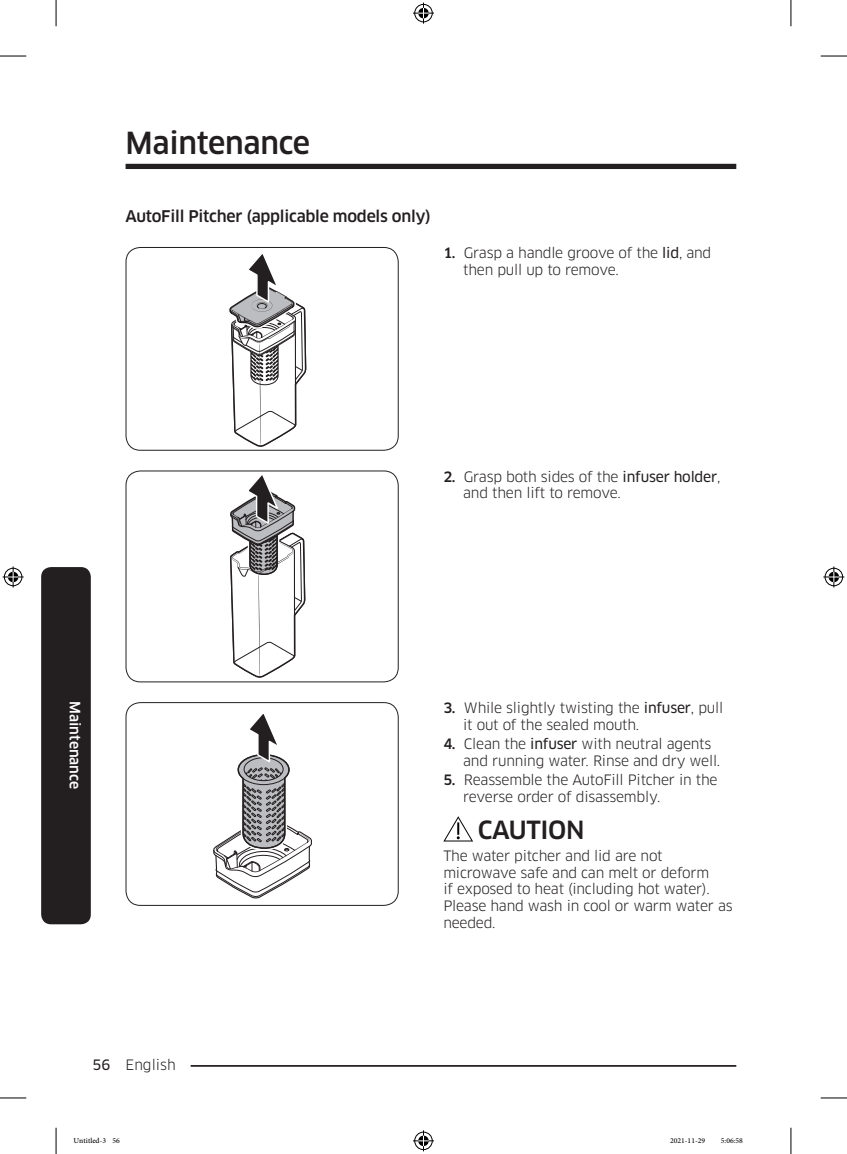
<style>
.page{position:relative;width:847px;height:1154px;background:#fff}
.page>*{position:absolute;margin:0;border:0;box-sizing:border-box;transform-origin:0 0}
.t1{font:500 29.75px "Samsung Clan Pro";letter-spacing:-.01em;color:#231f20}
.DL_DT_Icon__USPL{font:500 24.5px "Samsung Clan Pro";letter-spacing:-.015em;color:#231f20}
.t2{font:500 15.75px "Samsung Clan Pro";letter-spacing:-.015em;color:#231f20}
.t3{font:14px/16.8px "Samsung Clan Pro";letter-spacing:-.015em;color:#231f20}
.Sidebar{font:500 14px "Samsung Clan Pro";color:#fff}
.t4{font:10.5px "Adobe Arabic";color:#000}
.s1{font-weight:500}
.s2{font-family:"Samsung Clan Pro News"}
</style>
<div class="page">
<div style="left:125px;top:164px;width:611px;height:5px;background:#231f20"></div>
<hr style="left:125px;top:1065px;width:611px;height:2px;background:#231f20">
<div style="left:111px;top:1055px;width:79px;height:17px;background:#fff"></div>
<div style="left:41px;top:567px;width:50px;height:357px;background:#231f20;border-radius:10px"></div>
<svg style="left:229px;top:254px;width:78px;height:193px"></svg>
<div style="left:125px;top:247px;width:273px;height:204px;border:1px solid #231f20;border-radius:14px"></div>
<svg style="left:230px;top:475px;width:76px;height:203px"></svg>
<div style="left:125px;top:470px;width:273px;height:212px;border:1px solid #231f20;border-radius:14px"></div>
<svg style="left:213px;top:714px;width:99px;height:185px"></svg>
<div style="left:125px;top:702px;width:273px;height:204px;border:1px solid #231f20;border-radius:14px"></div>
<svg style="left:443px;top:816px;width:30px;height:25px"></svg>
<svg style="left:0;top:56px;width:26px;height:1px"></svg>
<svg style="left:820px;top:56px;width:26px;height:1px"></svg>
<svg style="left:0;top:1097px;width:26px;height:1px"></svg>
<svg style="left:820px;top:1097px;width:26px;height:1px"></svg>
<svg style="left:56px;top:0;width:1px;height:26px"></svg>
<svg style="left:56px;top:1128px;width:1px;height:26px"></svg>
<svg style="left:790px;top:0;width:1px;height:26px"></svg>
<svg style="left:790px;top:1128px;width:1px;height:26px"></svg>
<svg style="left:413px;top:3px;width:21px;height:21px"></svg>
<svg style="left:413px;top:1130px;width:21px;height:21px"></svg>
<svg style="left:3px;top:566px;width:21px;height:21px"></svg>
<svg style="left:823px;top:566px;width:21px;height:21px"></svg>
<h1 class="t1" style="left:125px;top:125px;width:186px">Maintenance</h1>
<h3 class="t2" style="left:125px;top:207px;width:307px">AutoFill Pitcher (applicable models only)</h3>
<p class="t3" style="left:463px;top:244px;width:249px;text-indent:-20px"><span class="s1">1.</span> Grasp a handle groove of the <span class="s2">lid</span>, and then pull up to remove.</p>
<p class="t3" style="left:463px;top:468px;width:259px;text-indent:-20px"><span class="s1">2.</span> Grasp both sides of the <span class="s2">infuser holder</span>, and then lift to remove.</p>
<p class="Sidebar" style="left:83px;top:701px;width:90px;rotate:90deg">Maintenance</p>
<p class="t3" style="left:92px;top:1056px;width:85px"><span class="s2">56</span> English</p>
<p class="t3" style="left:463px;top:700px;width:261px;text-indent:-20px"><span class="s1">3.</span> While slightly twisting the <span class="s2">infuser</span>, pull it out of the sealed mouth.</p>
<p class="t3" style="left:463px;top:736px;width:258px;text-indent:-20px"><span class="s1">4.</span> Clean the <span class="s2">infuser</span> with neutral agents and running water. Rinse and dry well.</p>
<p class="t3" style="left:463px;top:772px;width:256px;text-indent:-20px"><span class="s1">5.</span> Reassemble the AutoFill Pitcher in the reverse order of disassembly.</p>
<p class="DL_DT_Icon__USPL" style="left:477px;top:816px;width:108px">CAUTION</p>
<p class="t3" style="left:443px;top:847px;width:291px">The water pitcher and lid are not microwave safe and can melt or deform<br>if exposed to heat (including hot water).<br>Please hand wash in cool or warm water as needed.</p>
<p class="t4" style="left:74px;top:1133px;width:48px">Untitled-3 56</p>
<p class="t4" style="left:669px;top:1133px;width:37px">2021-11-29</p>
<p class="t4" style="left:720px;top:1133px;width:24px">5:06:58</p>
</div>
